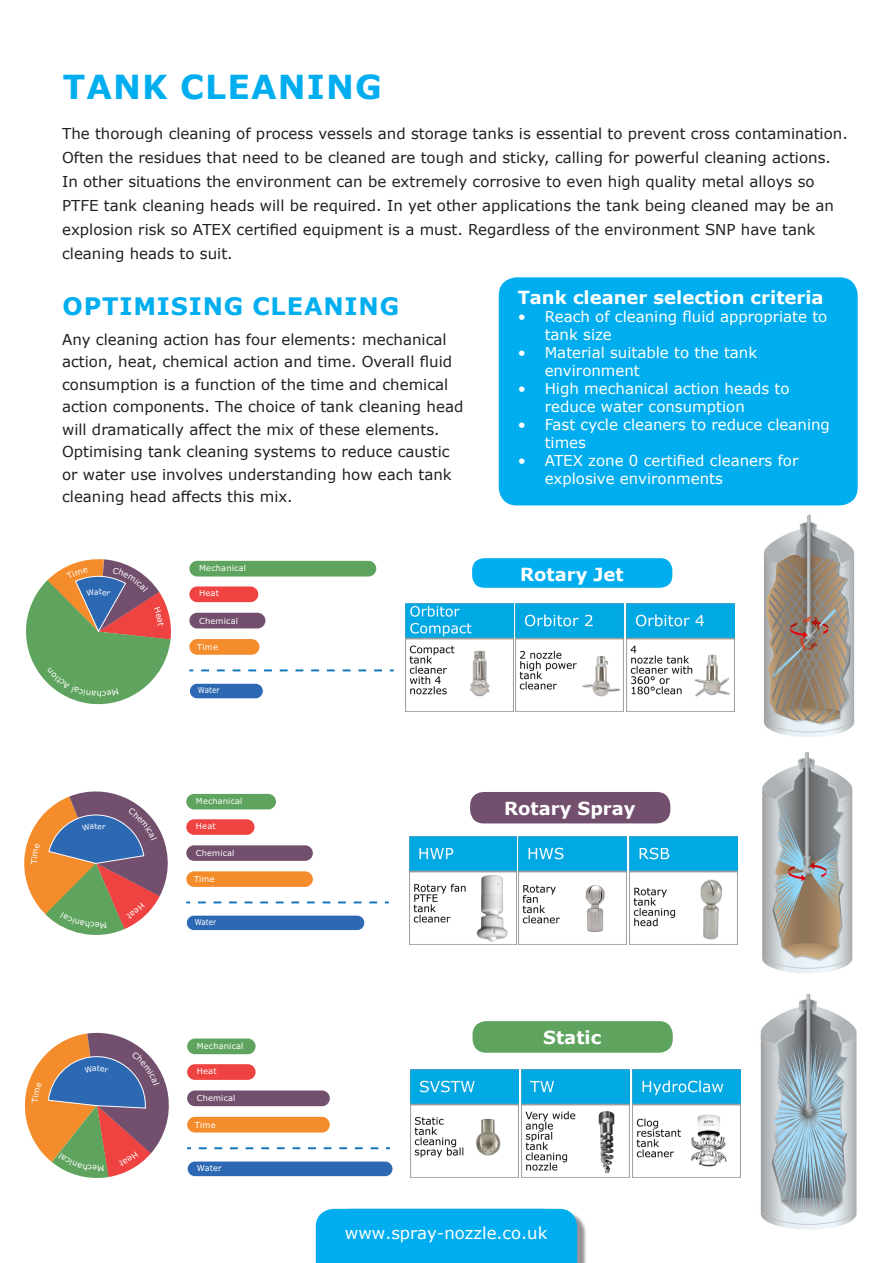
<style>
.page{position:relative;width:893px;height:1263px;background:#fff}
.page>*{position:absolute;margin:0;border:0;box-sizing:border-box;transform-origin:0 0}
.t1{font:700 33px "Verdana";letter-spacing:.035em;color:#00aeef}
.t2{font:700 24px "Verdana";letter-spacing:.035em;color:#00aeef}
.t3{font:700 18px "Verdana";color:#fff}
.t4{font:16.5px "Verdana";color:#fff}
.t5{font:15px/22.5px "Verdana";color:#231f20}
.t6{font:15px/18px "Verdana";color:#fff}
.t7{font:8.25px "Verdana";letter-spacing:.02em;color:#fff}
.t8{font:8.25px "Verdana";letter-spacing:.02em;color:#fff;scale:.87 1}
</style>
<div class="page">
<div style="left:319px;top:1212px;width:268px;height:51px;background:#231f20;opacity:.49"></div>
<div style="left:316px;top:1209px;width:261px;height:54px;background:#00aeef"></div>
<div style="left:499px;top:277px;width:359px;height:228px;background:#00aeef;border-radius:18px"></div>
<img style="left:763px;top:514px;width:92px;height:239px">
<img style="left:762px;top:753px;width:91px;height:220px">
<img style="left:760px;top:994px;width:97px;height:236px">
<div style="left:189px;top:613px;width:76px;height:15px;background:#734f6e;border-radius:8px"></div>
<div style="left:189px;top:639px;width:70px;height:16px;background:#f58c2c;border-radius:8px"></div>
<div style="left:189px;top:561px;width:187px;height:15px;background:#5fa45e;border-radius:8px"></div>
<div style="left:189px;top:586px;width:69px;height:16px;background:#ee4340;border-radius:8px"></div>
<div style="left:189px;top:683px;width:74px;height:16px;background:#2d69b3;border-radius:8px"></div>
<div style="left:189px;top:683px;width:75px;height:16px;border:1px solid #fff;border-radius:8px"></div>
<svg style="left:201px;top:669px;width:193px;height:2px"></svg>
<div style="left:472px;top:558px;width:200px;height:30px;background:#00aeef;border-radius:12px"></div>
<div style="left:186px;top:845px;width:127px;height:16px;background:#734f6e;border-radius:8px"></div>
<div style="left:186px;top:871px;width:127px;height:16px;background:#f58c2c;border-radius:8px"></div>
<div style="left:186px;top:794px;width:90px;height:15px;background:#5fa45e;border-radius:8px"></div>
<div style="left:186px;top:819px;width:69px;height:16px;background:#ee4340;border-radius:8px"></div>
<div style="left:186px;top:915px;width:179px;height:16px;background:#2d69b3;border-radius:8px"></div>
<div style="left:186px;top:915px;width:179px;height:16px;border:1px solid #fff;border-radius:8px"></div>
<svg style="left:198px;top:901px;width:191px;height:2px"></svg>
<div style="left:470px;top:792px;width:200px;height:31px;background:#734f6e;border-radius:13px"></div>
<div style="left:187px;top:1090px;width:143px;height:16px;background:#734f6e;border-radius:8px"></div>
<div style="left:187px;top:1117px;width:143px;height:15px;background:#f58c2c;border-radius:8px"></div>
<div style="left:187px;top:1038px;width:69px;height:16px;background:#5fa45e;border-radius:8px"></div>
<div style="left:187px;top:1064px;width:69px;height:16px;background:#ee4340;border-radius:8px"></div>
<div style="left:187px;top:1161px;width:206px;height:16px;background:#2d69b3;border-radius:8px"></div>
<div style="left:187px;top:1161px;width:206px;height:16px;border:1px solid #fff;border-radius:8px"></div>
<svg style="left:199px;top:1147px;width:191px;height:2px"></svg>
<div style="left:473px;top:1021px;width:200px;height:32px;background:#5fa45e;border-radius:13px"></div>
<img style="left:629px;top:837px;width:108px;height:108px">
<img style="left:406px;top:604px;width:108px;height:107px">
<img style="left:516px;top:604px;width:107px;height:93px">
<img style="left:626px;top:604px;width:108px;height:107px">
<img style="left:409px;top:837px;width:108px;height:107px">
<img style="left:411px;top:1069px;width:108px;height:108px">
<img style="left:521px;top:1069px;width:108px;height:108px">
<img style="left:632px;top:1069px;width:108px;height:108px">
<img style="left:519px;top:837px;width:108px;height:108px">
<svg style="left:26px;top:559px;width:145px;height:146px"></svg>
<svg style="left:24px;top:791px;width:144px;height:144px"></svg>
<svg style="left:24px;top:1032px;width:145px;height:146px"></svg>
<p class="t1" style="left:63px;top:64px;width:321px">TANK CLEANING</p>
<p class="t5" style="left:62px;top:122px;width:787px;line-height:24px">The thorough cleaning of process vessels and storage tanks is essential to prevent cross contamination.<br>Often the residues that need to be cleaned are tough and sticky, calling for powerful cleaning actions.<br>In other situations the environment can be extremely corrosive to even high quality metal alloys so PTFE tank cleaning heads will be required. In yet other applications the tank being cleaned may be an explosion risk so ATEX certified equipment is a must. Regardless of the environment SNP have tank cleaning heads to suit.</p>
<p class="t2" style="left:63px;top:289px;width:338px">OPTIMISING CLEANING</p>
<p class="t5" style="left:62px;top:328px;width:403px">Any cleaning action has four elements: mechanical action, heat, chemical action and time. Overall fluid consumption is a function of the time and chemical action components. The choice of tank cleaning head will dramatically affect the mix of these elements.<br>Optimising tank cleaning systems to reduce caustic or water use involves understanding how each tank cleaning head affects this mix.</p>
<p class="t7" style="left:199px;top:562px;width:48px">Mechanical</p>
<p class="t7" style="left:199px;top:587px;width:21px">Heat</p>
<p class="t7" style="left:199px;top:615px;width:40px">Chemical</p>
<p class="t7" style="left:197px;top:641px;width:22px">Time</p>
<p class="t8" style="left:198px;top:684px;width:27px">Water</p>
<p class="t7" style="left:196px;top:795px;width:48px">Mechanical</p>
<p class="t7" style="left:196px;top:820px;width:21px">Heat</p>
<p class="t7" style="left:196px;top:847px;width:40px">Chemical</p>
<p class="t7" style="left:194px;top:873px;width:22px">Time</p>
<p class="t8" style="left:195px;top:916px;width:26px">Water</p>
<p class="t7" style="left:197px;top:1040px;width:48px">Mechanical</p>
<p class="t7" style="left:197px;top:1065px;width:21px">Heat</p>
<p class="t7" style="left:197px;top:1093px;width:40px">Chemical</p>
<p class="t7" style="left:195px;top:1119px;width:22px">Time</p>
<p class="t7" style="left:197px;top:1162px;width:26px">Water</p>
<p class="t3" style="left:518px;top:285px;width:307px">Tank cleaner selection criteria</p>
<p class="t6" style="left:545px;top:307px;width:284px;text-indent:-27px">• Reach of cleaning fluid appropriate to tank size</p>
<p class="t6" style="left:545px;top:343px;width:214px;text-indent:-27px">• Material suitable to the tank environment</p>
<p class="t6" style="left:545px;top:379px;width:246px;text-indent:-27px">• High mechanical action heads to reduce water consumption</p>
<p class="t6" style="left:545px;top:415px;width:287px;text-indent:-27px">• Fast cycle cleaners to reduce cleaning times</p>
<p class="t6" style="left:545px;top:451px;width:255px;text-indent:-27px">• ATEX zone 0 certified cleaners for explosive environments</p>
<p class="t3" style="left:520px;top:562px;width:105px">Rotary Jet</p>
<p class="t3" style="left:504px;top:795px;width:133px">Rotary Spray</p>
<p class="t3" style="left:543px;top:1024px;width:59px">Static</p>
<p class="t4" style="left:345px;top:1222px;width:204px">www.spray-nozzle.co.uk</p>
</div>
